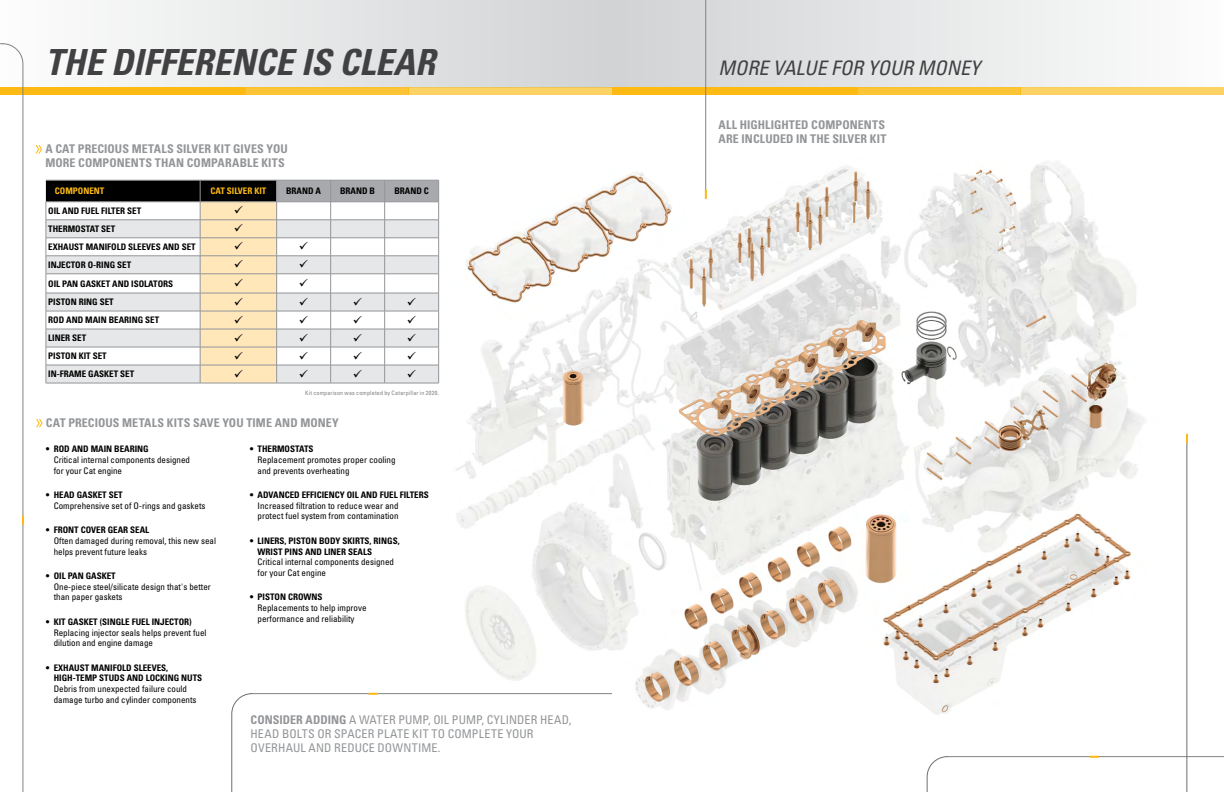
<style>
.page{position:relative;width:1224px;height:792px;background:#fff}
.page>*{position:absolute;margin:0;border:0;box-sizing:border-box;transform-origin:0 0}
.t1{font:italic 700 condensed 36px "Univers LT Std";color:#414042}
.t2{font:italic condensed 20px "Univers LT Std";color:#414042}
.t3{font:700 condensed 12px/14px "Univers LT Std";letter-spacing:.01em;color:#939598}
.t4{font:condensed 12px/14px "Univers LT Std";letter-spacing:.015em;color:#939598}
.t5{font:condensed 9px/10.8px "Univers LT Std";color:#000}
.t6{font:700 condensed 9px/10.8px "Univers LT Std";color:#000}
.t7{font:700 condensed 9px "Univers LT Std";color:#fdba12}
.t8{font:condensed 6px "Univers LT Std";letter-spacing:.03em;color:#808285}
.s1{font-weight:700}
</style>
<div class="page">
<img style="left:449px;top:153px;width:696px;height:562px">
<hr style="left:46px;top:383px;width:154px;height:1px;background:#939598">
<hr style="left:200px;top:383px;width:77px;height:1px;background:#939598">
<hr style="left:277px;top:383px;width:54px;height:1px;background:#939598">
<hr style="left:331px;top:383px;width:54px;height:1px;background:#939598">
<hr style="left:385px;top:383px;width:54px;height:1px;background:#939598">
<div style="left:0;top:0;width:612px;height:87px;background:linear-gradient(to right,#fdfdfd,#d1d3d4)"></div>
<div style="left:0;top:87px;width:245px;height:7px;background:#fdba12"></div>
<div style="left:245px;top:87px;width:164px;height:7px;background:#fdc436"></div>
<div style="left:409px;top:87px;width:203px;height:7px;background:#fdd265"></div>
<hr style="left:23px;top:64px;width:1px;height:728px;background:#808285">
<svg style="left:0;top:43px;width:23px;height:21px"></svg>
<div style="left:612px;top:0;width:612px;height:87px;background:linear-gradient(to right,#d0d2d3,#fdfdfd)"></div>
<div style="left:612px;top:87px;width:245px;height:7px;background:#fdba12"></div>
<div style="left:857px;top:87px;width:164px;height:7px;background:#fdc436"></div>
<div style="left:1021px;top:87px;width:203px;height:7px;background:#fdd265"></div>
<svg style="left:22px;top:516px;width:2px;height:9px"></svg>
<svg style="left:36px;top:419px;width:7px;height:8px"></svg>
<svg style="left:36px;top:145px;width:6px;height:8px"></svg>
<hr style="left:947px;top:756px;width:277px;height:1px;background:#808285">
<hr style="left:251px;top:693px;width:361px;height:1px;background:#808285">
<svg style="left:1089px;top:756px;width:10px;height:2px"></svg>
<svg style="left:369px;top:693px;width:9px;height:2px"></svg>
<svg style="left:927px;top:756px;width:21px;height:36px"></svg>
<svg style="left:232px;top:693px;width:20px;height:99px"></svg>
<hr style="left:1187px;top:438px;width:1px;height:354px;background:#6d6e71">
<svg style="left:1186px;top:434px;width:2px;height:9px"></svg>
<hr style="left:706px;top:0;width:1px;height:199px;background:#808285">
<svg style="left:705px;top:189px;width:2px;height:10px"></svg>
<svg style="left:46px;top:180px;width:393px;height:203px"></svg>
<h1 class="t1" style="left:45px;top:40px;width:392px">THE DIFFERENCE IS CLEAR</h1>
<h3 class="t3" style="left:45px;top:141px;width:244px">A CAT PRECIOUS METALS SILVER KIT GIVES YOU<br>MORE COMPONENTS THAN COMPARABLE KITS</h3>
<p class="t7" style="left:55px;top:186px;width:51px">COMPONENT</p>
<p class="t7" style="left:210px;top:186px;width:57px">CAT SILVER KIT</p>
<p class="t6" style="left:286px;top:186px;width:37px">BRAND A</p>
<p class="t6" style="left:340px;top:186px;width:37px">BRAND B</p>
<p class="t6" style="left:394px;top:186px;width:36px">BRAND C</p>
<p class="t6" style="left:48px;top:205px;width:94px">OIL AND FUEL FILTER SET</p>
<p class="t6" style="left:48px;top:223px;width:68px">THERMOSTAT SET</p>
<p class="t6" style="left:48px;top:241px;width:149px">EXHAUST MANIFOLD SLEEVES AND SET</p>
<p class="t6" style="left:48px;top:259px;width:85px">INJECTOR O-RING SET</p>
<p class="t6" style="left:48px;top:278px;width:127px">OIL PAN GASKET AND ISOLATORS</p>
<p class="t6" style="left:48px;top:297px;width:67px">PISTON RING SET</p>
<p class="t6" style="left:48px;top:315px;width:113px">ROD AND MAIN BEARING SET</p>
<p class="t6" style="left:48px;top:333px;width:40px">LINER SET</p>
<p class="t6" style="left:48px;top:351px;width:60px">PISTON KIT SET</p>
<p class="t6" style="left:48px;top:369px;width:88px">IN-FRAME GASKET SET</p>
<p class="t8" style="left:305px;top:389px;width:136px">Kit comparison was completed by Caterpillar in 2020.</p>
<h3 class="t3" style="left:46px;top:415px;width:294px">CAT PRECIOUS METALS KITS SAVE YOU TIME AND MONEY</h3>
<p class="t6" style="left:46px;top:443px;width:104px">• ROD AND MAIN BEARING</p>
<p class="t5" style="left:54px;top:454px;width:138px">Critical internal components designed for your Cat engine</p>
<p class="t6" style="left:46px;top:489px;width:78px">• HEAD GASKET SET</p>
<p class="t5" style="left:54px;top:500px;width:153px">Comprehensive set of O-rings and gaskets</p>
<p class="t6" style="left:46px;top:524px;width:105px">• FRONT COVER GEAR SEAL</p>
<p class="t5" style="left:54px;top:535px;width:164px">Often damaged during removal, this new seal helps prevent future leaks</p>
<p class="t6" style="left:46px;top:570px;width:71px">• OIL PAN GASKET</p>
<p class="t5" style="left:54px;top:581px;width:159px">One-piece steel/silicate design that's better than paper gaskets</p>
<p class="t6" style="left:46px;top:616px;width:147px">• KIT GASKET (SINGLE FUEL INJECTOR)</p>
<p class="t5" style="left:54px;top:627px;width:154px">Replacing injector seals helps prevent fuel dilution and engine damage</p>
<p class="t6" style="left:54px;top:662px;width:150px;text-indent:-8px">• EXHAUST MANIFOLD SLEEVES,<br>HIGH-TEMP STUDS AND LOCKING NUTS</p>
<p class="t5" style="left:54px;top:683px;width:144px">Debris from unexpected failure could damage turbo and cylinder components</p>
<p class="t6" style="left:250px;top:443px;width:65px">• THERMOSTATS</p>
<p class="t5" style="left:258px;top:454px;width:139px">Replacement promotes proper cooling and prevents overheating</p>
<p class="t6" style="left:250px;top:489px;width:180px">• ADVANCED EFFICIENCY OIL AND FUEL FILTERS</p>
<p class="t5" style="left:258px;top:500px;width:142px">Increased filtration to reduce wear and protect fuel system from contamination</p>
<p class="t6" style="left:258px;top:535px;width:144px;text-indent:-8px">• LINERS, PISTON BODY SKIRTS, RINGS,<br>WRIST PINS AND LINER SEALS</p>
<p class="t5" style="left:258px;top:557px;width:138px">Critical internal components designed for your Cat engine</p>
<p class="t6" style="left:250px;top:592px;width:74px">• PISTON CROWNS</p>
<p class="t5" style="left:258px;top:602px;width:110px">Replacements to help improve performance and reliability</p>
<h3 class="t4" style="left:251px;top:713px;width:322px"><span class="s1">CONSIDER ADDING</span> A WATER PUMP, OIL PUMP, CYLINDER HEAD,<br>HEAD BOLTS OR SPACER PLATE KIT TO COMPLETE YOUR<br>OVERHAUL AND REDUCE DOWNTIME.</h3>
<h2 class="t2" style="left:719px;top:55px;width:263px">MORE VALUE FOR YOUR MONEY</h2>
<h3 class="t3" style="left:719px;top:118px;width:169px">ALL HIGHLIGHTED COMPONENTS<br>ARE INCLUDED IN THE SILVER KIT</h3>
</div>
